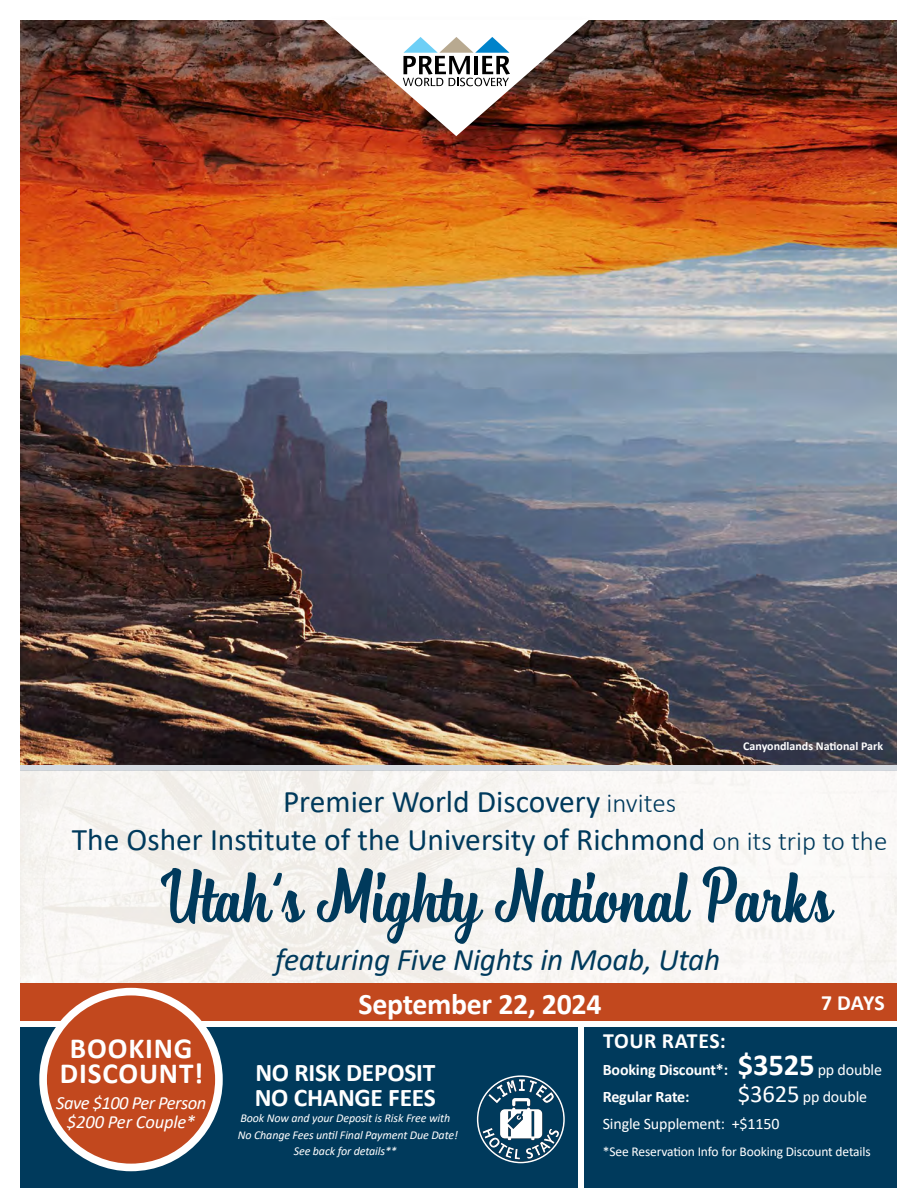
<style>
.page{position:relative;width:918px;height:1188px;background:#fff}
.page>*{position:absolute;margin:0;border:0;box-sizing:border-box;transform-origin:0 0}
.t1{font:31.5px/38.1px "Calibri";color:#003a5c;text-align:center}
.t2{font:italic 31.5px "Calibri";letter-spacing:-.01em;color:#003a5c}
.t3{font:700 29.85px "Calibri";letter-spacing:-.01em;color:#fff}
.t4{font:700 29.25px/25.2px "Calibri";letter-spacing:.03em;color:#fff;text-align:center}
.t5{font:700 25.5px/25px "Calibri";letter-spacing:-.01em;color:#fff}
.t6{font:700 21.75px "Calibri";letter-spacing:.015em;color:#fff}
.t7{font:italic 18.6px/20px "Calibri";letter-spacing:-.03em;color:#fff;text-align:center}
.t8{font:700 16.05px/27px "Calibri";letter-spacing:-.01em;color:#fff}
.t9{font:16.05px/27px "Calibri";letter-spacing:-.01em;color:#fff}
.t10{font:13.5px "Calibri";letter-spacing:-.01em;color:#fff}
.t11{font:italic 12px/16.5px "Calibri";letter-spacing:-.01em;color:#fff;text-align:center}
.t12{font:700 12px "Calibri";color:#fff}
.s1{font-weight:300;font-size:27px}
.s2{font-size:30.75px}
.s3{font-weight:400}
.s4{font-size:24.75px}
</style>
<div class="page">
<div style="left:21px;top:1027px;width:557px;height:161px;background:#003a5c"></div>
<div style="left:584px;top:1027px;width:332px;height:161px;background:#003a5c"></div>
<svg style="left:478px;top:1076px;width:86px;height:86px"></svg>
<div style="left:477px;top:1075px;width:88px;height:88px;border:2px solid #fff;border-radius:50%"></div>
<svg style="left:483px;top:1079px;width:76px;height:80px"></svg>
<img style="left:21px;top:771px;width:876px;height:213px">
<img style="left:21px;top:21px;width:876px;height:744px">
<div style="left:21px;top:984px;width:897px;height:37px;background:#c2481e"></div>
<div style="left:21px;top:765px;width:897px;height:6px;background:#d5dbe2"></div>
<svg style="left:158px;top:862px;width:677px;height:82px;fill:#f4f2ee"></svg>
<div style="left:897px;top:1px;width:21px;height:1187px;background:#fff"></div>
<div style="left:316px;top:13px;width:287px;height:141px;background:#000;opacity:.11"></div>
<img style="left:323px;top:19px;width:266px;height:117px">
<div style="left:43px;top:992px;width:176px;height:175px;background:#c2481e;border-radius:50%"></div>
<div style="left:39px;top:988px;width:184px;height:183px;border:8px solid #fff;border-radius:50%"></div>
<p class="t12" style="left:743px;top:738px;width:141px">Canyondlands National Park</p>
<h1 class="t1" style="left:72px;top:782px;width:817px">Premier World Discovery <span class="s1">invites<br></span>The Osher Institute of the University of Richmond <span class="s1">on its trip to the</span></h1>
<h3 class="t4" style="left:60px;top:1035px;width:145px">BOOKING<br>DISCOUNT!</h3>
<h3 class="t7" style="left:56px;top:1092px;width:152px">Save $100 Per Person $200 Per Couple*</h3>
<h1 class="t2" style="left:275px;top:938px;width:447px">featuring Five Nights in Moab, Utah</h1>
<h2 class="t3" style="left:359px;top:983px;width:245px">September 22, 2024</h2>
<h3 class="t6" style="left:821px;top:988px;width:65px">7 DAYS</h3>
<h3 class="t5" style="left:255px;top:1059px;width:183px">NO RISK DEPOSIT<br>NO CHANGE FEES</h3>
<p class="t11" style="left:238px;top:1110px;width:222px">Book Now and your Deposit is Risk Free with<br>No Change Fees until Final Payment Due Date!<br>See back for details**</p>
<h3 class="t6" style="left:603px;top:1026px;width:124px">TOUR RATES:</h3>
<h3 class="t8" style="left:603px;top:1056px;width:281px">Booking Discount*: <span class="s2">$3525</span> <span class="s3">pp double<br></span>Regular Rate:</h3>
<h3 class="t9" style="left:603px;top:1083px;width:266px;text-indent:135px"><span class="s4">$3625</span> pp double<br>Single Supplement: +$1150</h3>
<p class="t10" style="left:603px;top:1142px;width:270px">*See Reservation Info for Booking Discount details</p>
</div>
